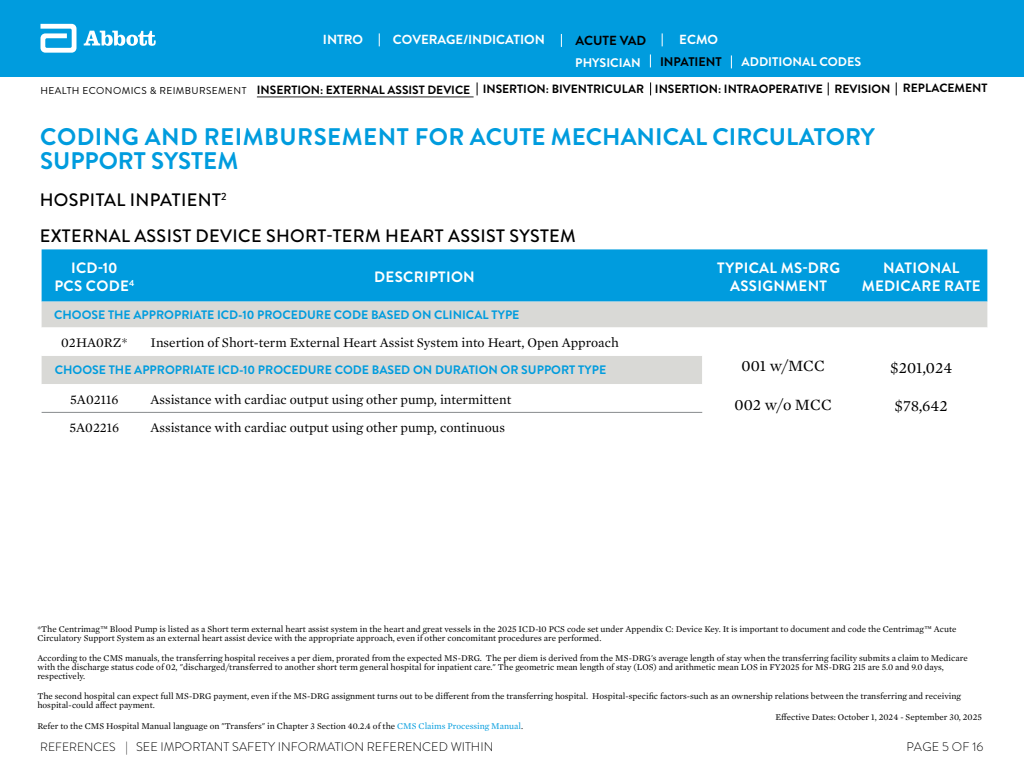
<style>
.page{position:relative;width:1024px;height:768px;background:#fff}
.page>*{position:absolute;margin:0;border:0;box-sizing:border-box;transform-origin:0 0}
.t1{font:700 24px/24px "Brandon Grotesque";color:#009cde}
.t2{font:500 18px/36px "Brandon Grotesque";letter-spacing:.02em;color:#000}
.t3{font:16px "Mercury Text G1";color:#000}
.t4{font:700 15px/18px "Brandon Grotesque";letter-spacing:.02em;color:#fff;text-align:center}
.t5{font:13.5px "Mercury Text G1";color:#000}
.t6{font:700 13.15px "Brandon Grotesque";color:#fff}
.t7{font:700 13.15px "Brandon Grotesque";color:#000}
.t8{font:300 12.5px "Brandon Grotesque";color:#000}
.t9{font:700 12.5px "Brandon Grotesque";color:#fff}
.t10{font:700 12.5px "Brandon Grotesque";color:#000}
.t11{font:700 12.25px "Brandon Grotesque";color:#009cde}
.t12{font:700 12px "Brandon Grotesque";color:#000}
.t13{font:10px "Brandon Grotesque";letter-spacing:.04em;color:#000}
.t14{font:9px/9px "Mercury Text G1";color:#000}
.s1{color:#009cde}
.s2{font-size:12px}
</style>
<div class="page">
<svg style="left:896px;top:82px;width:1px;height:13px"></svg>
<svg style="left:650px;top:82px;width:1px;height:13px"></svg>
<svg style="left:477px;top:82px;width:1px;height:13px"></svg>
<svg style="left:828px;top:82px;width:1px;height:13px"></svg>
<div style="left:0;top:0;width:1024px;height:76px;background:#009cde"></div>
<svg style="left:41px;top:24px;width:36px;height:29px"></svg>
<svg style="left:84px;top:31px;width:72px;height:15px"></svg>
<svg style="left:379px;top:33px;width:1px;height:13px"></svg>
<svg style="left:561px;top:34px;width:1px;height:13px"></svg>
<svg style="left:662px;top:33px;width:1px;height:13px"></svg>
<svg style="left:650px;top:54px;width:1px;height:13px"></svg>
<svg style="left:731px;top:55px;width:1px;height:13px"></svg>
<div style="left:42px;top:249px;width:945px;height:53px;background:#009cde"></div>
<div style="left:42px;top:302px;width:945px;height:25px;background:#d9d9d6"></div>
<svg style="left:42px;top:327px;width:945px;height:86px"></svg>
<hr style="left:42px;top:412px;width:105px;height:1px;background:#888b8d">
<hr style="left:147px;top:412px;width:555px;height:1px;background:#888b8d">
<hr style="left:257px;top:96px;width:217px;height:1px;background:#262626">
<h3 class="t6" style="left:323px;top:30px;width:42px">INTRO</h3>
<h3 class="t6" style="left:393px;top:30px;width:153px">COVERAGE/INDICATION</h3>
<h3 class="t7" style="left:575px;top:31px;width:72px">ACUTE VAD</h3>
<h3 class="t6" style="left:679px;top:30px;width:40px">ECMO</h3>
<p class="t13" style="left:40px;top:83px;width:208px">HEALTH ECONOMICS &amp; REIMBURSEMENT</p>
<h3 class="t9" style="left:575px;top:54px;width:67px">PHYSICIAN</h3>
<h3 class="t10" style="left:660px;top:53px;width:63px">INPATIENT</h3>
<h3 class="t9" style="left:742px;top:53px;width:121px">ADDITIONAL CODES</h3>
<h3 class="t12" style="left:257px;top:80px;width:732px">INSERTION: EXTERNAL ASSIST DEVICE INSERTION: BIVENTRICULAR INSERTION: INTRAOPERATIVE REVISION REPLACEMENT</h3>
<h1 class="t1" style="left:40px;top:125px;width:836px">CODING AND REIMBURSEMENT FOR ACUTE MECHANICAL CIRCULATORY<br>SUPPORT SYSTEM</h1>
<h2 class="t2" style="left:40px;top:182px;width:538px">HOSPITAL INPATIENT<sup>2<br></sup>EXTERNAL ASSIST DEVICE SHORT-TERM HEART ASSIST SYSTEM</h2>
<h3 class="t4" style="left:54px;top:259px;width:81px">ICD-10<br>PCS CODE<sup>4</sup></h3>
<h3 class="t4" style="left:374px;top:268px;width:102px">DESCRIPTION</h3>
<h3 class="t4" style="left:717px;top:259px;width:125px">TYPICAL MS-DRG<br>ASSIGNMENT</h3>
<h3 class="t4" style="left:862px;top:259px;width:121px">NATIONAL<br>MEDICARE RATE</h3>
<h3 class="t11" style="left:54px;top:306px;width:467px">CHOOSE THE APPROPRIATE ICD-10 PROCEDURE CODE BASED ON CLINICAL TYPE</h3>
<h3 class="t5" style="left:61px;top:333px;width:68px">02HA0RZ*</h3>
<h3 class="t5" style="left:151px;top:333px;width:470px">Insertion of Short-term External Heart Assist System into Heart, Open Approach</h3>
<h3 class="t3" style="left:742px;top:354px;width:85px">001 w/MCC</h3>
<h3 class="t3" style="left:735px;top:393px;width:99px">002 w/o MCC</h3>
<h3 class="t3" style="left:890px;top:356px;width:64px">$201,024</h3>
<h3 class="t3" style="left:895px;top:394px;width:55px">$78,642</h3>
<h3 class="t11" style="left:55px;top:361px;width:553px">CHOOSE THE APPROPRIATE ICD-10 PROCEDURE CODE BASED ON DURATION OR SUPPORT TYPE</h3>
<h3 class="t5" style="left:70px;top:389px;width:50px">5A02116</h3>
<h3 class="t5" style="left:151px;top:389px;width:362px">Assistance with cardiac output using other pump, intermittent</h3>
<h3 class="t5" style="left:69px;top:418px;width:51px">5A02216</h3>
<h3 class="t5" style="left:151px;top:418px;width:356px">Assistance with cardiac output using other pump, continuous</h3>
<p class="t14" style="left:37px;top:624px;width:921px">*The Centrimag™ Blood Pump is listed as a Short term external heart assist system in the heart and great vessels in the 2025 ICD-10 PCS code set under Appendix C: Device Key. It is important to document and code the Centrimag™ Acute<br>Circulatory Support System as an external heart assist device with the appropriate approach, even if other concomitant procedures are performed.</p>
<p class="t14" style="left:37px;top:653px;width:932px">According to the CMS manuals, the transferring hospital receives a per diem, prorated from the expected MS-DRG. The per diem is derived from the MS-DRG's average length of stay when the transferring facility submits a claim to Medicare with the discharge status code of 02, "discharged/transferred to another short term general hospital for inpatient care." The geometric mean length of stay (LOS) and arithmetic mean LOS in FY2025 for MS-DRG 215 are 5.0 and 9.0 days, respectively.</p>
<p class="t14" style="left:37px;top:691px;width:925px">The second hospital can expect full MS-DRG payment, even if the MS-DRG assignment turns out to be different from the transferring hospital. Hospital-specific factors-such as an ownership relations between the transferring and receiving hospital-could affect payment.</p>
<p class="t14" style="left:37px;top:721px;width:487px">Refer to the CMS Hospital Manual language on "Transfers" in Chapter 3 Section 40.2.4 of the <span class="s1">CMS Claims Processing Manual</span>.</p>
<p class="t14" style="left:776px;top:712px;width:208px">Effective Dates: October 1, 2024 - September 30, 2025</p>
<h3 class="t8" style="left:40px;top:738px;width:455px"><span class="s2">REFERENCES</span> | SEE IMPORTANT SAFETY INFORMATION REFERENCED WITHIN</h3>
<h3 class="t8" style="left:907px;top:738px;width:78px">PAGE 5 OF 16</h3>
</div>
